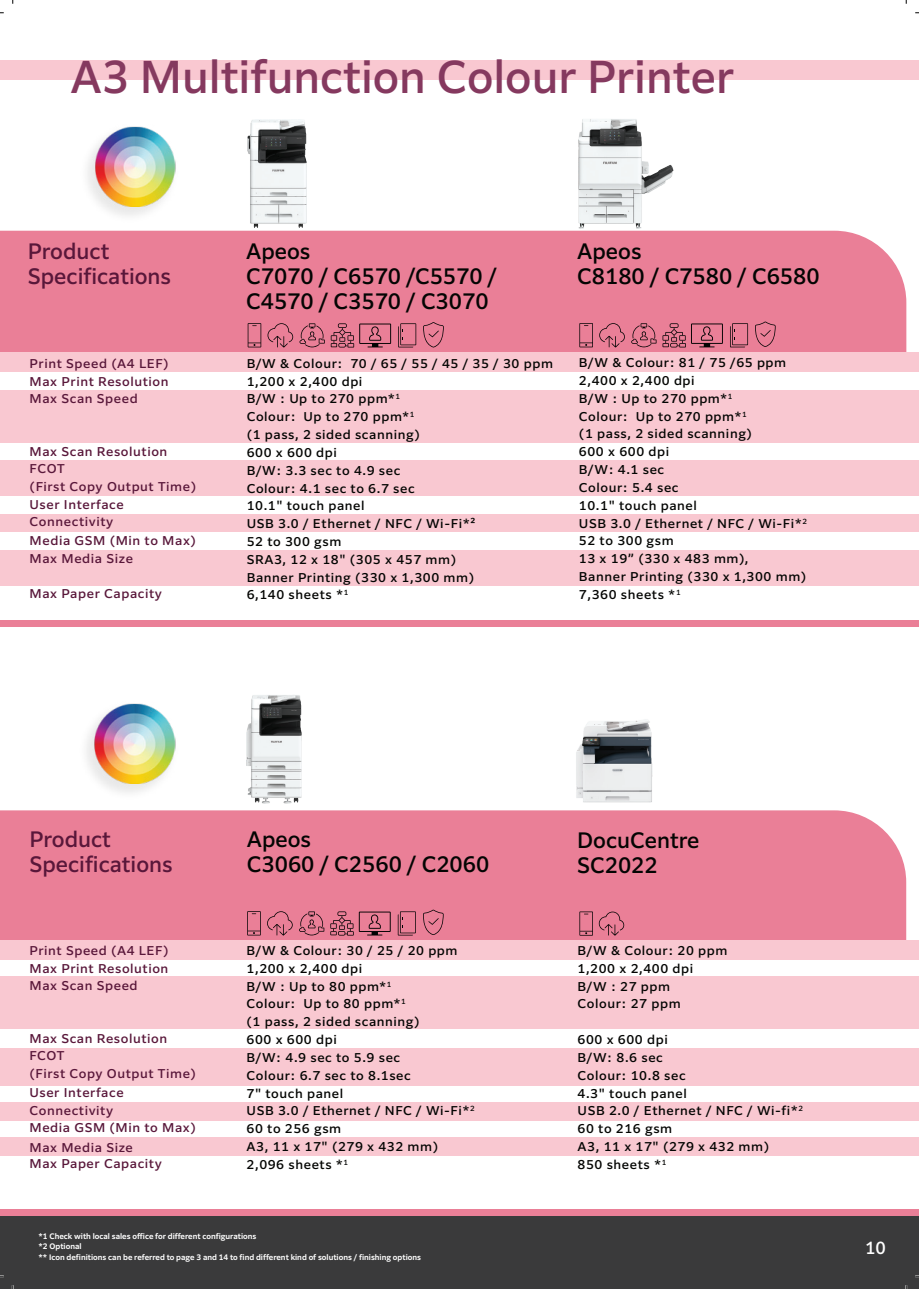
<style>
.page{position:relative;width:919px;height:1289px;background:#fff}
.page>*{position:absolute;margin:0;border:0;box-sizing:border-box;transform-origin:0 0}
.t1{font:500 43.35px "Clarimo UDPE";color:#85395f}
.t2{font:500 21px/25.2px "Clarimo UDPE";color:#040503}
.t3{font:500 21px/25.2px "Clarimo UDPE";color:#59173a}
.t4{font:500 16.5px "Clarimo UDPE";color:#fff}
.t5{font:500 12px/17.9px "Clarimo UDPE";letter-spacing:.045em;color:#040503;scale:1.05 1}
.t6{font:500 12px/17.5px "Clarimo UDPE";letter-spacing:.045em;color:#59173a;scale:1.05 1}
.t7{font:600 7.5px/10.5px "Clarimo UDPE";color:#fff}
</style>
<div class="page">
<div style="left:0;top:810px;width:906px;height:130px;background:#ea7f97"></div>
<div style="left:0;top:940px;width:918px;height:247px;background:#f9c8d1"></div>
<div style="left:0;top:231px;width:906px;height:121px;background:#ea7f97"></div>
<div style="left:0;top:352px;width:918px;height:268px;background:#f9c8d1"></div>
<div style="left:0;top:1215px;width:918px;height:73px;background:#3a3a3b"></div>
<img style="left:87px;top:126px;width:89px;height:90px">
<img style="left:86px;top:703px;width:90px;height:90px">
<div style="left:0;top:61px;width:918px;height:19px;background:#f9c8d1"></div>
<img style="left:576px;top:719px;width:76px;height:83px">
<img style="left:246px;top:695px;width:56px;height:109px">
<img style="left:247px;top:120px;width:59px;height:108px">
<img style="left:578px;top:119px;width:95px;height:109px">
<div style="left:0;top:960px;width:918px;height:16px;background:#fff"></div>
<div style="left:0;top:1029px;width:918px;height:18px;background:#fff"></div>
<div style="left:0;top:1085px;width:918px;height:16px;background:#fff"></div>
<div style="left:0;top:1120px;width:918px;height:16px;background:#fff"></div>
<div style="left:0;top:1155px;width:918px;height:45px;background:#fff"></div>
<div style="left:0;top:372px;width:918px;height:18px;background:#fff"></div>
<div style="left:0;top:443px;width:918px;height:17px;background:#fff"></div>
<div style="left:0;top:496px;width:918px;height:18px;background:#fff"></div>
<div style="left:0;top:532px;width:918px;height:18px;background:#fff"></div>
<div style="left:0;top:586px;width:918px;height:34px;background:#fff"></div>
<svg style="left:267px;top:323px;width:26px;height:24px"></svg>
<svg style="left:398px;top:323px;width:18px;height:24px"></svg>
<svg style="left:248px;top:323px;width:13px;height:24px"></svg>
<svg style="left:299px;top:323px;width:26px;height:24px"></svg>
<svg style="left:331px;top:323px;width:60px;height:24px"></svg>
<svg style="left:579px;top:911px;width:45px;height:24px"></svg>
<svg style="left:599px;top:323px;width:26px;height:24px"></svg>
<svg style="left:730px;top:323px;width:18px;height:24px"></svg>
<svg style="left:579px;top:323px;width:14px;height:24px"></svg>
<svg style="left:631px;top:323px;width:25px;height:24px"></svg>
<svg style="left:662px;top:323px;width:60px;height:24px"></svg>
<svg style="left:267px;top:911px;width:26px;height:24px"></svg>
<svg style="left:398px;top:911px;width:18px;height:24px"></svg>
<svg style="left:247px;top:911px;width:14px;height:24px"></svg>
<svg style="left:299px;top:911px;width:25px;height:24px"></svg>
<svg style="left:330px;top:911px;width:60px;height:24px"></svg>
<div style="left:0;top:620px;width:918px;height:6px;background:#ea7f97"></div>
<div style="left:0;top:1209px;width:918px;height:6px;background:#ea7f97"></div>
<svg style="left:423px;top:322px;width:21px;height:25px"></svg>
<svg style="left:755px;top:321px;width:20px;height:26px"></svg>
<svg style="left:423px;top:909px;width:20px;height:26px"></svg>
<h1 class="t1" style="left:70px;top:42px;width:665px">A3 Multifunction Colour Printer</h1>
<h2 class="t3" style="left:28px;top:236px;width:145px">Product<br>Specifications</h2>
<p class="t6" style="left:30px;top:353px;width:134px;text-align:justify">Print Speed (A4 LEF)<br>Max Print Resolution Max Scan Speed</p>
<p class="t6" style="left:30px;top:441px;width:160px">Max Scan Resolution<br>FCOT<br>(First Copy Output Time)<br>User Interface<br>Connectivity</p>
<p class="t6" style="left:30px;top:530px;width:160px;line-height:18px">Media GSM (Min to Max)<br>Max Media Size</p>
<p class="t6" style="left:30px;top:584px;width:127px">Max Paper Capacity</p>
<h2 class="t2" style="left:246px;top:236px;width:252px">Apeos<br>C7070 / C6570 /C5570 /<br>C4570 / C3570 / C3070</h2>
<h2 class="t2" style="left:577px;top:236px;width:244px">Apeos<br>C8180 / C7580 / C6580</h2>
<p class="t5" style="left:247px;top:353px;width:293px">B/W &amp; Colour: 70 / 65 / 55 / 45 / 35 / 30 ppm<br>1,200 x 2,400 dpi<br>B/W : Up to 270 ppm*<sup>1<br></sup>Colour: Up to 270 ppm*<sup>1<br></sup>(1 pass, 2 sided scanning)<br>600 x 600 dpi<br>B/W: 3.3 sec to 4.9 sec<br>Colour: 4.1 sec to 6.7 sec<br>10.1" touch panel<br>USB 3.0 / Ethernet / NFC / Wi-Fi*²<br>52 to 300 gsm<br>SRA3, 12 x 18" (305 x 457 mm)<br>Banner Printing (330 x 1,300 mm)<br>6,140 sheets *<sup>1</sup></p>
<p class="t5" style="left:579px;top:353px;width:219px">B/W &amp; Colour: 81 / 75 /65 ppm<br>2,400 x 2,400 dpi<br>B/W : Up to 270 ppm*<sup>1<br></sup>Colour: Up to 270 ppm*<sup>1<br></sup>(1 pass, 2 sided scanning)<br>600 x 600 dpi<br>B/W: 4.1 sec<br>Colour: 5.4 sec<br>10.1" touch panel<br>USB 3.0 / Ethernet / NFC / Wi-Fi*<sup>2<br></sup>52 to 300 gsm<br>13 x 19” (330 x 483 mm),<br>Banner Printing (330 x 1,300 mm)<br>7,360 sheets *<sup>1</sup></p>
<h2 class="t3" style="left:29px;top:825px;width:145px">Product<br>Specifications</h2>
<h2 class="t2" style="left:247px;top:825px;width:244px">Apeos<br>C3060 / C2560 / C2060</h2>
<h2 class="t2" style="left:577px;top:826px;width:124px">DocuCentre<br>SC2022</h2>
<p class="t6" style="left:29px;top:940px;width:134px;text-align:justify">Print Speed (A4 LEF)<br>Max Print Resolution Max Scan Speed</p>
<p class="t6" style="left:29px;top:1028px;width:160px">Max Scan Resolution<br>FCOT<br>(First Copy Output Time)</p>
<p class="t6" style="left:29px;top:1083px;width:160px">User Interface<br>Connectivity<br>Media GSM (Min to Max)</p>
<p class="t6" style="left:29px;top:1138px;width:127px;line-height:16.5px">Max Media Size<br>Max Paper Capacity</p>
<p class="t5" style="left:246px;top:940px;width:219px">B/W &amp; Colour: 30 / 25 / 20 ppm<br>1,200 x 2,400 dpi<br>B/W : Up to 80 ppm*<sup>1<br></sup>Colour: Up to 80 ppm*<sup>1<br></sup>(1 pass, 2 sided scanning)<br>600 x 600 dpi<br>B/W: 4.9 sec to 5.9 sec<br>Colour: 6.7 sec to 8.1sec<br>7" touch panel<br>USB 3.0 / Ethernet / NFC / Wi-Fi*<sup>2<br></sup>60 to 256 gsm<br>A3, 11 x 17" (279 x 432 mm)<br>2,096 sheets *<sup>1</sup></p>
<p class="t5" style="left:577px;top:940px;width:144px">B/W &amp; Colour: 20 ppm<br>1,200 x 2,400 dpi<br>B/W : 27 ppm<br>Colour: 27 ppm</p>
<p class="t5" style="left:577px;top:1029px;width:216px">600 x 600 dpi<br>B/W: 8.6 sec<br>Colour: 10.8 sec<br>4.3" touch panel<br>USB 2.0 / Ethernet / NFC / Wi-fi*<sup>2<br></sup>60 to 216 gsm<br>A3, 11 x 17" (279 x 432 mm)<br>850 sheets *<sup>1</sup></p>
<p class="t7" style="left:39px;top:1230px;width:384px">*1 Check with local sales office for different configurations<br>*2 Optional<br>** Icon definitions can be referred to page 3 and 14 to find different kind of solutions / finishing options</p>
<h3 class="t4" style="left:865px;top:1234px;width:22px">10</h3>
</div>
